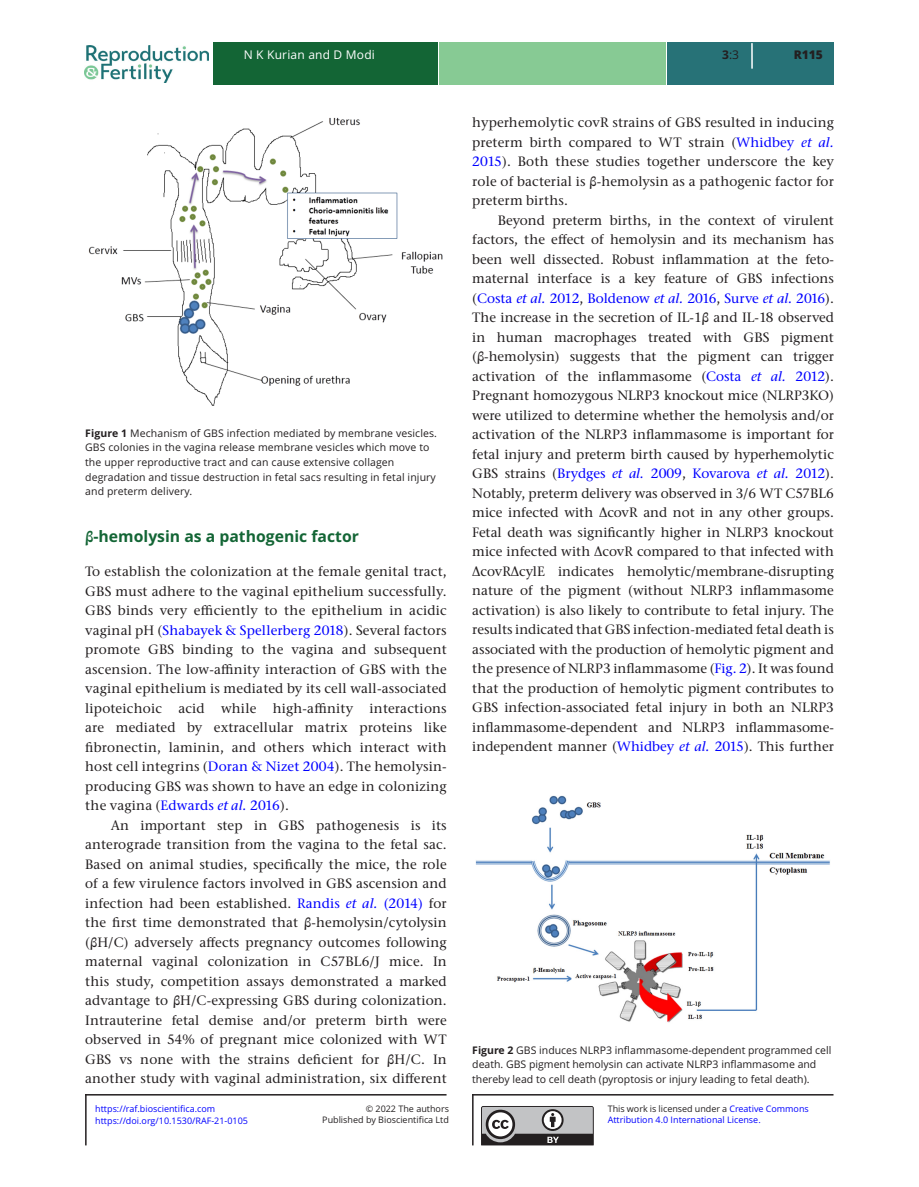
<style>
.page{position:relative;width:919px;height:1187px;background:#fff}
.page>*{position:absolute;margin:0;border:0;box-sizing:border-box;transform-origin:0 0}
.t1{font:700 15.75px "Open Sans";color:#136535}
.TXI{font:500 13.5px/19.5px "Stone Serif ITC Pro";letter-spacing:.01em;color:#231f20;text-align:justify}
.TXT{font:500 13.5px/19.5px "Stone Serif ITC Pro";letter-spacing:.015em;color:#231f20;text-align:justify}
.t2{font:12px "Open Sans";letter-spacing:.015em;color:#fff}
.t3{font:800 12px "Open Sans";color:#231f20}
.t4{font:12px "Open Sans";color:#231f20}
.FC{font:10.5px/14.7px "Open Sans";letter-spacing:.01em;color:#231f20}
.t5{font:9px "Open Sans";color:#00f}
.t6{font:9px/11.2px "Open Sans";color:#231f20;text-align:right}
.s1{font-weight:700}
.s2{color:#00f}
.s3{font-style:italic;color:#00f}
.s4{font-family:"STIX Two Text"}
</style>
<div class="page">
<div style="left:213px;top:43px;width:224px;height:42px;background:#136535"></div>
<div style="left:667px;top:43px;width:166px;height:42px;background:#277277"></div>
<div style="left:439px;top:43px;width:226px;height:42px;background:#87ca94"></div>
<img style="left:85px;top:45px;width:123px;height:38px">
<svg style="left:751px;top:43px;width:1px;height:26px"></svg>
<img style="left:88px;top:117px;width:355px;height:289px">
<img style="left:475px;top:795px;width:355px;height:228px">
<svg style="left:481px;top:1106px;width:112px;height:39px;background:#8d8c8e"></svg>
<hr style="left:85px;top:1093px;width:361px;height:2px;background:#231f20">
<hr style="left:85px;top:1093px;width:2px;height:52px;background:#231f20">
<hr style="left:472px;top:1093px;width:361px;height:2px;background:#231f20">
<hr style="left:472px;top:1093px;width:1px;height:52px;background:#231f20">
<p class="t2" style="left:244px;top:47px;width:133px">N K Kurian and D Modi</p>
<p class="t4" style="left:722px;top:47px;width:18px"><span class="s1">3</span>:3</p>
<p class="t3" style="left:793px;top:46px;width:31px">R115</p>
<p class="TXI" style="left:472px;top:113px;width:363px">hyperhemolytic covR strains of GBS resulted in inducing preterm birth compared to WT strain (<span class="s2">Whidbey</span> <span class="s3">et al.<br></span><span class="s2">2015</span>). Both these studies together underscore the key role of bacterial is <span class="s4">β</span>-hemolysin as a pathogenic factor for preterm births.</p>
<p class="TXI" style="left:472px;top:210px;width:363px;text-indent:26px">Beyond preterm births, in the context of virulent factors, the effect of hemolysin and its mechanism has been well dissected. Robust inflammation at the feto&shy;maternal interface is a key feature of GBS infections (<span class="s2">Costa</span> <span class="s3">et al.</span> <span class="s2">2012</span>, <span class="s2">Boldenow</span> <span class="s3">et al.</span> <span class="s2">2016</span>, <span class="s2">Surve</span> <span class="s3">et al.</span> <span class="s2">2016</span>).<br>The increase in the secretion of IL-1<span class="s4">β</span> and IL-18 observed in human macrophages treated with GBS pigment (<span class="s4">β</span>-hemolysin) suggests that the pigment can trigger activation of the inflammasome (<span class="s2">Costa</span> <span class="s3">et al.</span> <span class="s2">2012</span>).<br>Pregnant homozygous NLRP3 knockout mice (NLRP3KO) were utilized to determine whether the hemolysis and/or activation of the NLRP3 inflammasome is important for fetal injury and preterm birth caused by hyperhemolytic GBS strains (<span class="s2">Brydges</span> <span class="s3">et al.</span> <span class="s2">2009</span>, <span class="s2">Kovarova</span> <span class="s3">et al.</span> <span class="s2">2012</span>).<br>Notably, preterm delivery was observed in 3/6 WT C57BL6 mice infected with ΔcovR and not in any other groups.<br>Fetal death was significantly higher in NLRP3 knockout mice infected with ΔcovR compared to that infected with ΔcovRΔcylE indicates hemolytic/membrane-disrupting nature of the pigment (without NLRP3 inflammasome activation) is also likely to contribute to fetal injury. The results indicated that GBS infection-mediated fetal death is associated with the production of hemolytic pigment and the presence of NLRP3 inflammasome (<span class="s2">Fig. 2</span>). It was found that the production of hemolytic pigment contributes to GBS infection-associated fetal injury in both an NLRP3 inflammasome-dependent and NLRP3 inflammasome&shy;independent manner (<span class="s2">Whidbey</span> <span class="s3">et al.</span> <span class="s2">2015</span>). This further</p>
<p class="FC" style="left:85px;top:425px;width:353px"><span class="s1">Figure 1</span> Mechanism of GBS infection mediated by membrane vesicles.<br>GBS colonies in the vagina release membrane vesicles which move to the upper reproductive tract and can cause extensive collagen degradation and tissue destruction in fetal sacs resulting in fetal injury and preterm delivery.</p>
<h1 class="t1" style="left:85px;top:525px;width:275px"><span class="s4">β</span>-hemolysin as a pathogenic factor</h1>
<p class="TXT" style="left:85px;top:561px;width:363px">To establish the colonization at the female genital tract, GBS must adhere to the vaginal epithelium successfully.<br>GBS binds very efficiently to the epithelium in acidic vaginal pH (<span class="s2">Shabayek &amp; Spellerberg 2018</span>). Several factors promote GBS binding to the vagina and subsequent ascension. The low-affinity interaction of GBS with the vaginal epithelium is mediated by its cell wall-associated lipoteichoic acid while high-affinity interactions are mediated by extracellular matrix proteins like fibronectin, laminin, and others which interact with host cell integrins (<span class="s2">Doran &amp; Nizet 2004</span>). The hemolysin&shy;producing GBS was shown to have an edge in colonizing the vagina (<span class="s2">Edwards</span> <span class="s3">et al.</span> <span class="s2">2016</span>).</p>
<p class="TXI" style="left:85px;top:815px;width:363px;text-indent:26px">An important step in GBS pathogenesis is its anterograde transition from the vagina to the fetal sac.<br>Based on animal studies, specifically the mice, the role of a few virulence factors involved in GBS ascension and infection had been established. <span class="s2">Randis</span> <span class="s3">et al.</span> <span class="s2">(2014)</span> for the first time demonstrated that <span class="s4">β</span>-hemolysin/cytolysin (<span class="s4">β</span>H/C) adversely affects pregnancy outcomes following maternal vaginal colonization in C57BL6/J mice. In this study, competition assays demonstrated a marked advantage to <span class="s4">β</span>H/C-expressing GBS during colonization.<br>Intrauterine fetal demise and/or preterm birth were observed in 54% of pregnant mice colonized with WT GBS vs none with the strains deficient for <span class="s4">β</span>H/C. In another study with vaginal administration, six different</p>
<p class="FC" style="left:472px;top:1042px;width:360px"><span class="s1">Figure 2</span> GBS induces NLRP3 inflammasome-dependent programmed cell death. GBS pigment hemolysin can activate NLRP3 inflammasome and thereby lead to cell death (pyroptosis or injury leading to fetal death).</p>
<p class="t6" style="left:607px;top:1102px;width:202px">This work is licensed under a <span class="s2">Creative Commons</span></p>
<p class="t5" style="left:95px;top:1102px;width:121px">https://raf.bioscientifica.com</p>
<p class="t6" style="left:322px;top:1102px;width:128px">© 2022 The authors<br>Published by Bioscientifica Ltd</p>
<p class="t5" style="left:95px;top:1114px;width:154px">https://doi.org/10.1530/RAF-21-0105</p>
<p class="t5" style="left:607px;top:1113px;width:154px">Attribution 4.0 International License.</p>
</div>
